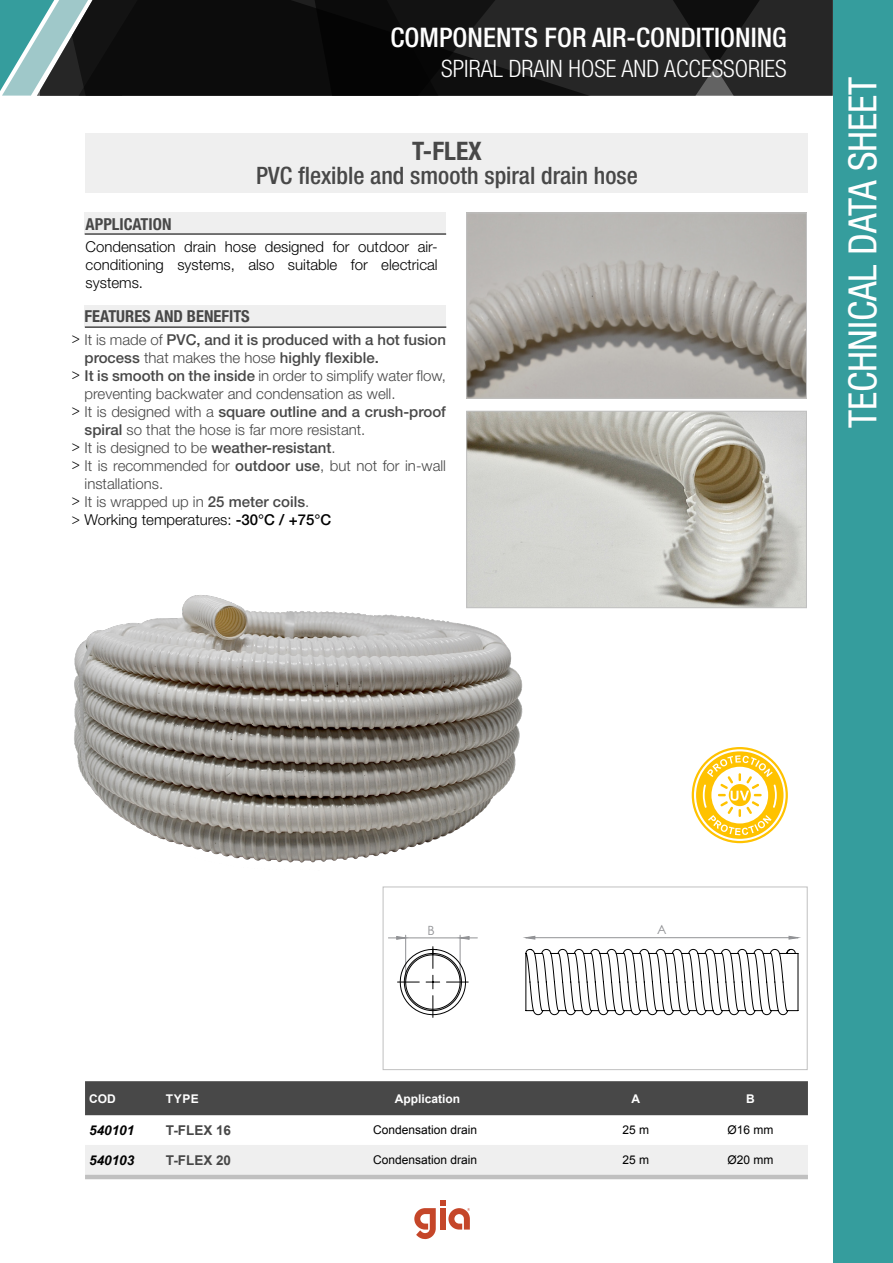
<style>
.page{position:relative;width:893px;height:1263px;background:#fff}
.page>*{position:absolute;margin:0;border:0;box-sizing:border-box;transform-origin:0 0}
.t1{font:condensed 39px "Helvetica Neue LT Std";color:#fff}
.t2{font:500 condensed 27px "Helvetica Neue LT Std";color:#fff}
.t3{font:700 condensed 25.5px "Helvetica Neue LT Std";color:#484848}
.t4{font:500 condensed 24px "Helvetica Neue LT Std";color:#484848}
.t5{font:300 condensed 24px "Helvetica Neue LT Std";color:#fff}
.t6{font:700 condensed 16.5px "Helvetica Neue LT Std";color:#484848}
.Stile_di_paragrafo_1{font:300 15px "Helvetica Neue LT Std";color:#484848}
.Stile_di_paragrafo_1-2{font:500 15px "Helvetica Neue LT Std";color:#484848}
.Stile_di_paragrafo_1-3{font:300 15px/18px "Helvetica Neue LT Std";color:#000;text-align:justify}
.Stile_di_paragrafo_1-4{font:300 15px "Helvetica Neue LT Std";color:#000;scale:.9 1}
.t7{font:700 13.5px "Arial";color:#484848}
.t8{font:italic 700 13.5px "Arial";color:#000}
.t9{font:12.75px "Century Gothic";color:#919295}
.t10{font:12px "Arial";color:#000}
.t11{font:700 12px "Arial";color:#fff}
.s1{font-weight:300}
.s2{font-weight:500}
.s3{font-weight:300;color:#000}
.s4{color:#000}
</style>
<div class="page">
<svg style="left:101px;top:0;width:727px;height:96px;background:#171717"></svg>
<svg style="left:0;top:0;width:101px;height:96px;background:#5d8384"></svg>
<div style="left:833px;top:0;width:60px;height:1263px;background:#359d9d"></div>
<svg style="left:414px;top:1200px;width:56px;height:39px"></svg>
<hr style="left:406px;top:938px;width:54px;height:1px;background:#919295">
<hr style="left:460px;top:935px;width:1px;height:44px;background:#919295">
<hr style="left:405px;top:935px;width:1px;height:44px;background:#919295">
<hr style="left:526px;top:937px;width:272px;height:1px;background:#919295">
<svg style="left:459px;top:935px;width:18px;height:5px"></svg>
<svg style="left:388px;top:935px;width:19px;height:5px"></svg>
<svg style="left:788px;top:935px;width:11px;height:5px"></svg>
<svg style="left:525px;top:935px;width:11px;height:5px"></svg>
<svg style="left:525px;top:949px;width:274px;height:66px"></svg>
<svg style="left:397px;top:947px;width:71px;height:70px"></svg>
<div style="left:383px;top:886px;width:425px;height:184px;border:1px solid #c0c0c0"></div>
<div style="left:85px;top:213px;width:361px;height:21px;background:#efefef"></div>
<div style="left:85px;top:305px;width:361px;height:21px;background:#efefef"></div>
<div style="left:85px;top:134px;width:722px;height:59px;background:#efefef"></div>
<hr style="left:85px;top:326px;width:361px;height:2px;background:#484848">
<hr style="left:85px;top:233px;width:361px;height:2px;background:#484848">
<div style="left:85px;top:1081px;width:723px;height:34px;background:#484848"></div>
<svg style="left:85px;top:1145px;width:723px;height:34px"></svg>
<img style="left:468px;top:413px;width:337px;height:193px">
<div style="left:466px;top:411px;width:341px;height:197px;border:1px solid #c0c0c0"></div>
<img style="left:468px;top:215px;width:337px;height:182px">
<div style="left:466px;top:213px;width:341px;height:186px;border:1px solid #c0c0c0"></div>
<img style="left:74px;top:563px;width:455px;height:300px">
<svg style="left:692px;top:747px;width:96px;height:96px"></svg>
<h2 class="t2" style="left:391px;top:21px;width:398px">COMPONENTS FOR AIR-CONDITIONING</h2>
<h3 class="t5" style="left:441px;top:55px;width:347px">SPIRAL DRAIN HOSE AND ACCESSORIES</h3>
<p class="t3" style="left:412px;top:135px;width:71px">T-FLEX</p>
<p class="t4" style="left:256px;top:161px;width:383px">PVC flexible and smooth spiral drain hose</p>
<p class="t6" style="left:86px;top:214px;width:87px">APPLICATION</p>
<p class="Stile_di_paragrafo_1-3" style="left:86px;top:237px;width:354px">Condensation drain hose designed for outdoor air&shy;conditioning systems, also suitable for electrical systems.</p>
<p class="t6" style="left:85px;top:306px;width:167px">FEATURES AND BENEFITS</p>
<p class="Stile_di_paragrafo_1-2" style="left:85px;top:348px;width:296px">process <span class="s1">that makes the hose</span> highly flexible.</p>
<p class="Stile_di_paragrafo_1" style="left:85px;top:384px;width:312px">preventing backwater and condensation as well.</p>
<p class="Stile_di_paragrafo_1" style="left:85px;top:420px;width:282px"><span class="s2">spiral</span> so that the hose is far more resistant.</p>
<p class="Stile_di_paragrafo_1-2" style="left:72px;top:330px;width:376px"><span class="s3">&gt;</span> <span class="s1">It is made of</span> PVC, and it is produced with a hot fusion</p>
<p class="Stile_di_paragrafo_1" style="left:72px;top:366px;width:376px"><span class="s4">&gt;</span> <span class="s2">It is smooth on the inside</span> in order to simplify water flow,</p>
<p class="Stile_di_paragrafo_1-2" style="left:72px;top:402px;width:376px"><span class="s3">&gt;</span> <span class="s1">It is designed with a</span> square outline and a crush-proof</p>
<p class="Stile_di_paragrafo_1" style="left:72px;top:438px;width:265px"><span class="s4">&gt;</span> It is designed to be <span class="s2">weather-resistant</span>.</p>
<p class="Stile_di_paragrafo_1" style="left:72px;top:456px;width:376px"><span class="s4">&gt;</span> It is recommended for <span class="s2">outdoor use</span>, but not for in-wall</p>
<p class="Stile_di_paragrafo_1" style="left:72px;top:492px;width:239px"><span class="s4">&gt;</span> It is wrapped up in <span class="s2">25 meter coils</span>.</p>
<p class="Stile_di_paragrafo_1-4" style="left:72px;top:510px;width:290px">&gt; Working temperatures: <span class="s2">-30°C / +75°C</span></p>
<p class="Stile_di_paragrafo_1" style="left:85px;top:474px;width:80px">installations.</p>
<h1 class="t1" style="left:840px;top:428px;width:353px;rotate:-90deg">TECHNICAL DATA SHEET</h1>
<p class="t9" style="left:427px;top:921px;width:9px">B</p>
<p class="t9" style="left:657px;top:920px;width:11px">A</p>
<p class="t11" style="left:89px;top:1090px;width:28px">COD</p>
<p class="t11" style="left:166px;top:1090px;width:35px">TYPE</p>
<p class="t11" style="left:395px;top:1090px;width:67px">Application</p>
<p class="t11" style="left:632px;top:1090px;width:10px">A</p>
<p class="t11" style="left:746px;top:1090px;width:10px">B</p>
<p class="t8" style="left:89px;top:1121px;width:47px">540101</p>
<p class="t7" style="left:166px;top:1121px;width:67px">T-FLEX 16</p>
<p class="t10" style="left:373px;top:1122px;width:106px">Condensation drain</p>
<p class="t10" style="left:622px;top:1122px;width:28px">25 m</p>
<p class="t10" style="left:727px;top:1122px;width:48px">Ø16 mm</p>
<p class="t8" style="left:89px;top:1151px;width:47px">540103</p>
<p class="t7" style="left:166px;top:1151px;width:67px">T-FLEX 20</p>
<p class="t10" style="left:373px;top:1152px;width:106px">Condensation drain</p>
<p class="t10" style="left:622px;top:1152px;width:28px">25 m</p>
<p class="t10" style="left:727px;top:1152px;width:48px">Ø20 mm</p>
</div>
